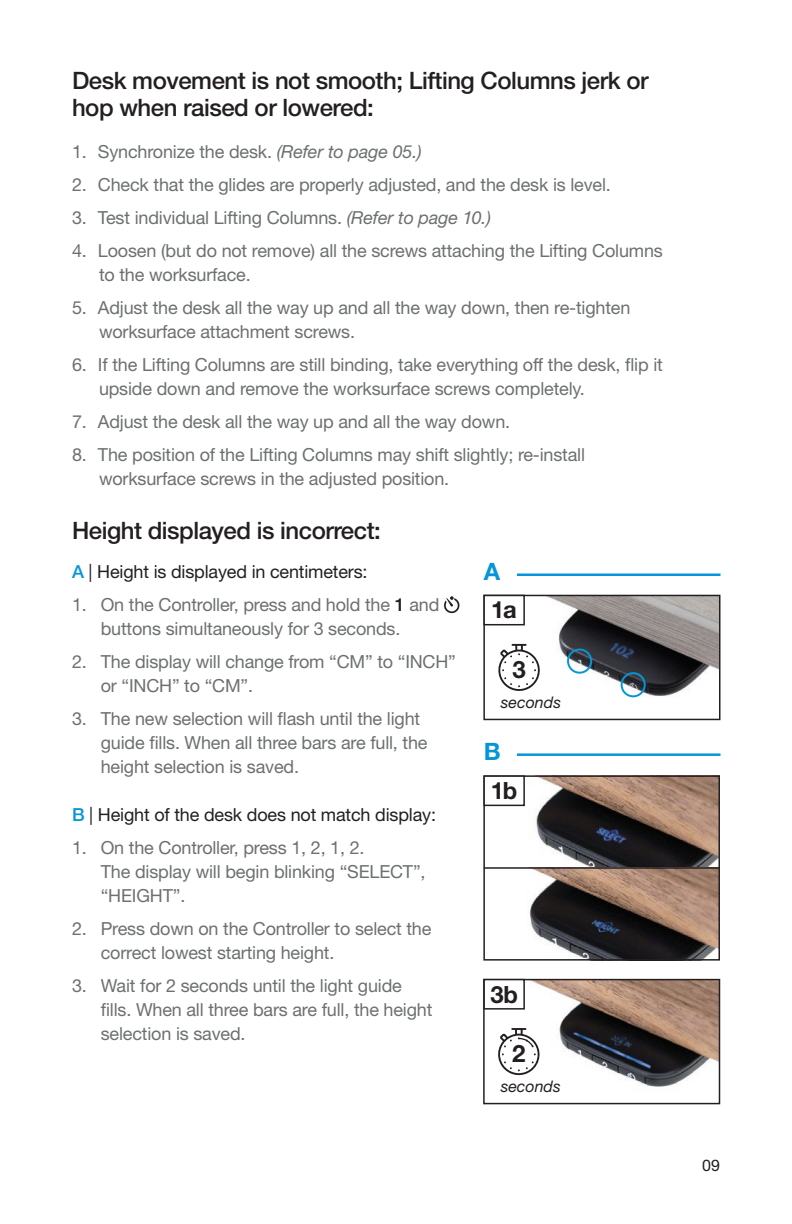
<style>
.page{position:relative;width:792px;height:1224px;background:#fff}
.page>*{position:absolute;margin:0;border:0;box-sizing:border-box;transform-origin:0 0}
.t1{font:500 24px/27px "Helvetica Neue LT Pro";letter-spacing:-.02em;color:#231f20}
.t2{font:700 24px "Helvetica Neue LT Pro";color:#231f20}
.t3{font:700 24px "Helvetica Neue LT Pro";color:#0696d7}
.t4{font:700 23.8px "Helvetica Neue LT Pro";color:#231f20}
.t5{font:18px/24px "Helvetica Neue LT Pro";letter-spacing:-.01em;color:#6c7070}
.t6{font:18px "Helvetica Neue LT Pro";letter-spacing:-.01em;color:#231f20}
.t7{font:italic 16px "Helvetica Neue LT Pro";color:#231f20}
.t8{font:16px "Helvetica Neue LT Pro";color:#231f20}
.s1{font-style:italic}
.s2{font-weight:500;color:#0696d7}
.s3{font-weight:500;color:#231f20}
</style>
<div class="page">
<svg style="left:444px;top:596px;width:16px;height:18px"></svg>
<img style="left:486px;top:598px;width:231px;height:100px">
<div style="left:483px;top:595px;width:237px;height:125px;border:2px solid #231f20"></div>
<div style="left:484px;top:595px;width:40px;height:30px;background:#fff"></div>
<div style="left:483px;top:595px;width:42px;height:30px;border:2px solid #231f20"></div>
<svg style="left:498px;top:644px;width:45px;height:47px"></svg>
<div style="left:567px;top:649px;width:25px;height:25px;border:2px solid #0696d7;border-radius:50%"></div>
<div style="left:621px;top:672px;width:25px;height:25px;border:2px solid #0696d7;border-radius:50%"></div>
<hr style="left:517px;top:574px;width:203px;height:2px;background:#0696d7">
<img style="left:486px;top:778px;width:231px;height:89px">
<img style="left:529px;top:869px;width:188px;height:89px">
<div style="left:483px;top:775px;width:237px;height:186px;border:2px solid #231f20"></div>
<hr style="left:484px;top:867px;width:235px;height:2px;background:#231f20">
<div style="left:484px;top:776px;width:40px;height:29px;background:#fff"></div>
<div style="left:483px;top:775px;width:42px;height:31px;border:2px solid #231f20"></div>
<img style="left:518px;top:982px;width:199px;height:105px">
<div style="left:483px;top:979px;width:237px;height:125px;border:2px solid #231f20"></div>
<svg style="left:498px;top:1028px;width:44px;height:47px"></svg>
<div style="left:484px;top:980px;width:40px;height:29px;background:#fff"></div>
<div style="left:483px;top:979px;width:42px;height:31px;border:2px solid #231f20"></div>
<hr style="left:517px;top:753px;width:203px;height:3px;background:#0696d7">
<h1 class="t1" style="left:72px;top:67px;width:578px">Desk movement is not smooth; Lifting Columns jerk or hop when raised or lowered:</h1>
<p class="t5" style="left:72px;top:139px;width:351px">1. Synchronize the desk. <span class="s1">(Refer to page 05.)</span></p>
<p class="t5" style="left:72px;top:172px;width:540px">2. Check that the glides are properly adjusted, and the desk is level.</p>
<p class="t5" style="left:72px;top:205px;width:421px">3. Test individual Lifting Columns. <span class="s1">(Refer to page 10.)</span></p>
<p class="t5" style="left:99px;top:238px;width:565px;text-indent:-27px">4. Loosen (but do not remove) all the screws attaching the Lifting Columns to the worksurface.</p>
<p class="t5" style="left:99px;top:295px;width:533px;text-indent:-27px">5. Adjust the desk all the way up and all the way down, then re-tighten worksurface attachment screws.</p>
<p class="t5" style="left:99px;top:352px;width:565px;text-indent:-27px">6. If the Lifting Columns are still binding, take everything off the desk, flip it upside down and remove the worksurface screws completely.</p>
<p class="t5" style="left:72px;top:409px;width:440px">7. Adjust the desk all the way up and all the way down.</p>
<p class="t5" style="left:99px;top:442px;width:488px;text-indent:-27px">8. The position of the Lifting Columns may shift slightly; re-install worksurface screws in the adjusted position.</p>
<h1 class="t1" style="left:72px;top:517px;width:310px">Height displayed is incorrect:</h1>
<p class="t6" style="left:72px;top:561px;width:297px"><span class="s2">A</span> | Height is displayed in centimeters:</p>
<p class="t5" style="left:72px;top:592px;width:369px;text-align:center">1. On the Controller, press and hold the <span class="s3">1</span> and buttons simultaneously for 3 seconds.</p>
<p class="t5" style="left:101px;top:649px;width:357px;text-indent:-29px">2. The display will change from “CM” to “INCH” or “INCH” to “CM”.</p>
<p class="t5" style="left:101px;top:706px;width:328px;text-indent:-29px">3. The new selection will flash until the light guide fills. When all three bars are full, the height selection is saved.</p>
<p class="t6" style="left:72px;top:804px;width:366px"><span class="s2">B</span> | Height of the desk does not match display:</p>
<p class="t5" style="left:101px;top:835px;width:326px;text-indent:-29px">1. On the Controller, press 1, 2, 1, 2.<br>The display will begin blinking “SELECT”, “HEIGHT”.</p>
<p class="t5" style="left:101px;top:916px;width:332px;text-indent:-29px">2. Press down on the Controller to select the correct lowest starting height.</p>
<p class="t5" style="left:101px;top:973px;width:333px;text-indent:-29px">3. Wait for 2 seconds until the light guide fills. When all three bars are full, the height selection is saved.</p>
<h1 class="t3" style="left:484px;top:556px;width:18px">A</h1>
<h2 class="t4" style="left:491px;top:595px;width:27px">1a</h2>
<h1 class="t2" style="left:513px;top:654px;width:15px">3</h1>
<p class="t7" style="left:501px;top:693px;width:62px">seconds</p>
<h1 class="t3" style="left:484px;top:736px;width:18px">B</h1>
<h2 class="t4" style="left:491px;top:776px;width:28px">1b</h2>
<h2 class="t4" style="left:490px;top:979px;width:29px">3b</h2>
<h1 class="t2" style="left:512px;top:1038px;width:15px">2</h1>
<p class="t7" style="left:501px;top:1077px;width:62px">seconds</p>
<p class="t8" style="left:702px;top:1156px;width:19px">09</p>
</div>
